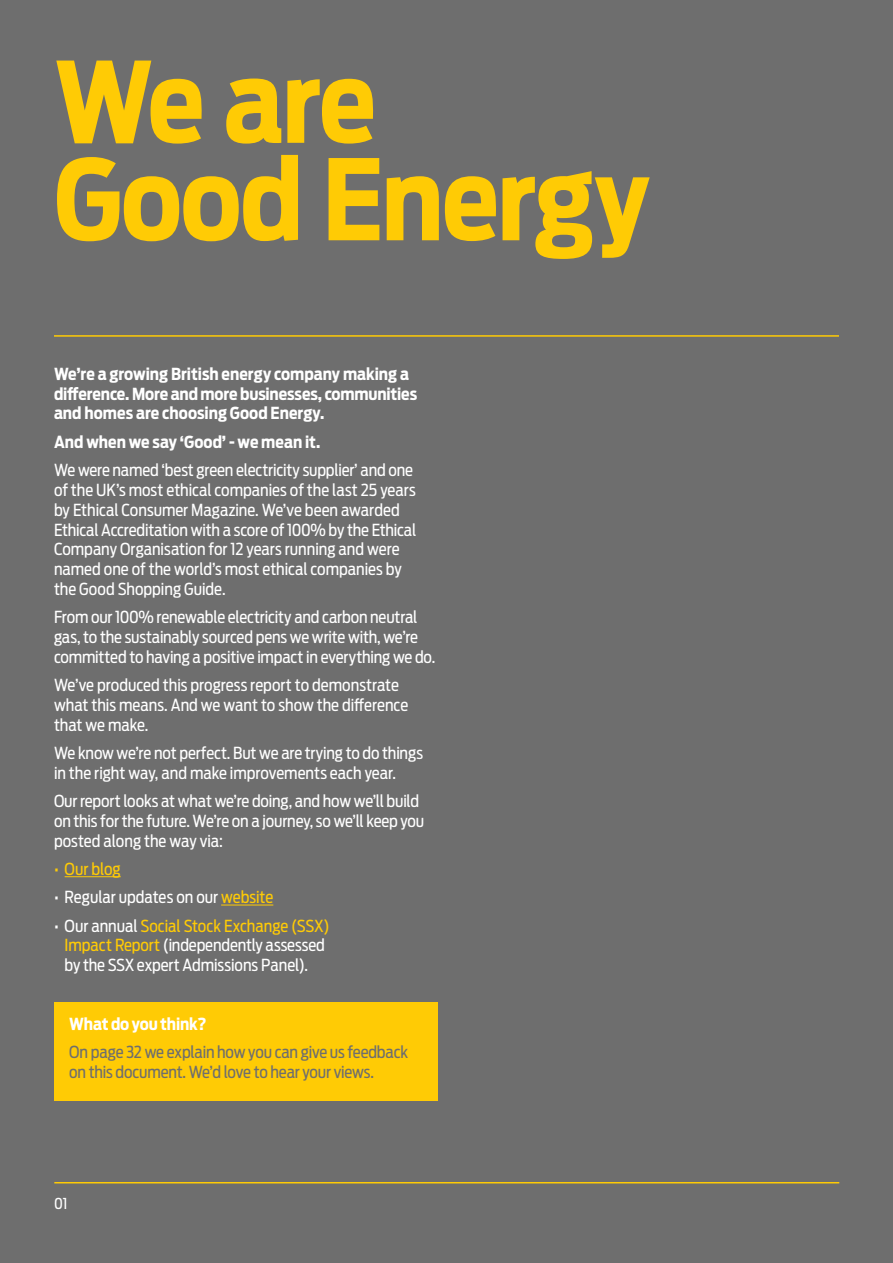
<style>
.page{position:relative;width:893px;height:1263px;background:#6e6e6e}
.page>*{position:absolute;margin:0;border:0;box-sizing:border-box;transform-origin:0 0}
.t1{font:700 111px/97.5px "Antenna Cond";letter-spacing:-.015em;color:#ffcb05}
.t2{font:16.5px/19.8px "Antenna Cond";letter-spacing:-.005em;color:#fff}
.t3{font:700 16.5px/19.8px "Antenna Cond";color:#fff}
.t4{font:16.5px/19.8px "Antenna Cond";letter-spacing:-.01em;color:#6e6e6e}
.t5{font:16.5px "Antenna Cond";color:#ffcb05}
.t6{font:15px "Antenna Cond";color:#fff}
.s1{color:#ffcb05}
</style>
<div class="page">
<hr style="left:65px;top:876px;width:56px;height:1px;background:#ffcb05">
<hr style="left:221px;top:905px;width:52px;height:1px;background:#ffcb05">
<hr style="left:54px;top:335px;width:785px;height:2px;background:#ffcb05">
<hr style="left:54px;top:1182px;width:785px;height:1px;background:#ffcb05">
<div style="left:54px;top:1002px;width:383px;height:98px;background:#ffcb05"></div>
<p class="t1" style="left:54px;top:54px;width:597px">We are<br>Good Energy</p>
<p class="t3" style="left:54px;top:364px;width:365px">We’re a growing British energy company making a difference. More and more businesses, communities and homes are choosing Good Energy.</p>
<p class="t3" style="left:54px;top:432px;width:268px">And when we say ‘Good’ - we mean it.</p>
<p class="t2" style="left:54px;top:460px;width:364px">We were named ‘best green electricity supplier’ and one of the UK’s most ethical companies of the last 25 years by Ethical Consumer Magazine. We’ve been awarded Ethical Accreditation with a score of 100% by the Ethical Company Organisation for 12 years running and were named one of the world’s most ethical companies by the Good Shopping Guide.</p>
<p class="t2" style="left:54px;top:607px;width:383px">From our 100% renewable electricity and carbon neutral gas, to the sustainably sourced pens we write with, we’re committed to having a positive impact in everything we do.</p>
<p class="t2" style="left:54px;top:675px;width:356px">We’ve produced this progress report to demonstrate what this means. And we want to show the difference that we make.</p>
<p class="t2" style="left:54px;top:743px;width:370px">We know we’re not perfect. But we are trying to do things in the right way, and make improvements each year.</p>
<p class="t2" style="left:54px;top:791px;width:372px">Our report looks at what we’re doing, and how we’ll build on this for the future. We’re on a journey, so we’ll keep you posted along the way via:</p>
<p class="t5" style="left:54px;top:859px;width:68px">• Our blog</p>
<p class="t2" style="left:54px;top:887px;width:221px">• Regular updates on our <span class="s1">website</span></p>
<p class="t2" style="left:65px;top:916px;width:267px;text-indent:-11px">• Our annual <span class="s1">Social Stock Exchange (SSX)<br>Impact Report</span> (independently assessed by the SSX expert Admissions Panel).</p>
<p class="t3" style="left:69px;top:1014px;width:139px">What do you think?</p>
<p class="t4" style="left:69px;top:1042px;width:340px">On page 32 we explain how you can give us feedback on this document. We’d love to hear your views.</p>
<p class="t6" style="left:54px;top:1194px;width:15px">01</p>
</div>
